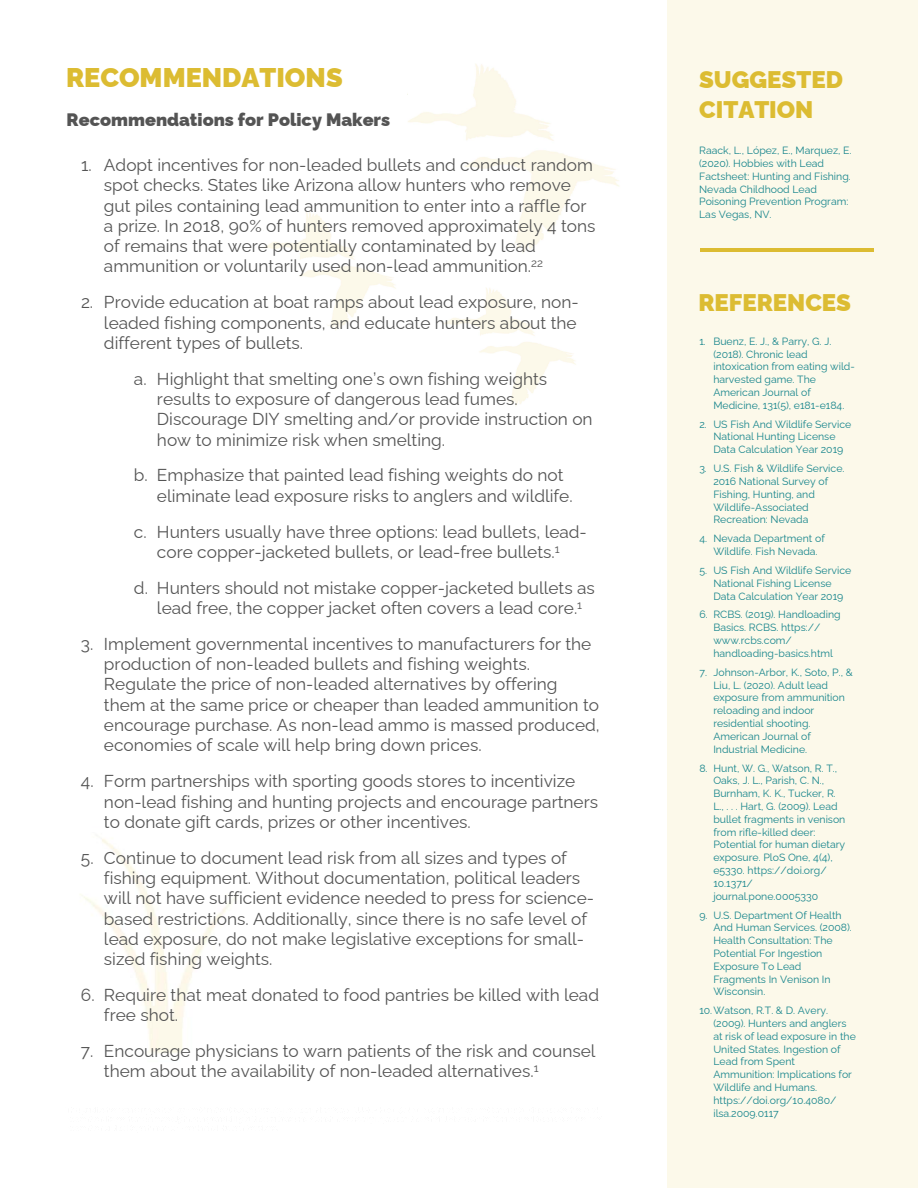
<style>
.page{position:relative;width:918px;height:1188px;background:#fff}
.page>*{position:absolute;margin:0;border:0;box-sizing:border-box;transform-origin:0 0}
.t1{font:900 27px "Raleway";color:#dcbc32}
.t2{font:900 24px/30px "Raleway";color:#dcbc32}
.t3{font:900 18px "Raleway";color:#545454}
.t4{font:17.25px/20.2px "Raleway";color:#545454}
.t5{font:10.5px/12.8px "Raleway";color:#17858c}
</style>
<div class="page">
<img style="left:444px;top:288px;width:132px;height:118px">
<img style="left:264px;top:212px;width:132px;height:118px">
<img style="left:80px;top:839px;width:157px;height:214px">
<img style="left:407px;top:64px;width:212px;height:189px">
<div style="left:667px;top:0;width:251px;height:1188px;background:#fcf9ea"></div>
<img style="left:701px;top:249px;width:172px;height:2px">
<h1 class="t1" style="left:66px;top:56px;width:278px">RECOMMENDATIONS</h1>
<p class="t3" style="left:67px;top:105px;width:325px">Recommendations for Policy Makers</p>
<p class="t4" style="left:81px;top:153px;width:12px">1.</p>
<p class="t4" style="left:104px;top:153px;width:493px">Adopt incentives for non-leaded bullets and conduct random spot checks. States like Arizona allow hunters who remove gut piles containing lead ammunition to enter into a raffle for a prize. In 2018, 90% of hunters removed approximately 4 tons of remains that were potentially contaminated by lead ammunition or voluntarily used non-lead ammunition.<sup>22</sup></p>
<p class="t4" style="left:81px;top:290px;width:14px">2.</p>
<p class="t4" style="left:104px;top:290px;width:476px">Provide education at boat ramps about lead exposure, non&shy;leaded fishing components, and educate hunters about the different types of bullets.</p>
<p class="t4" style="left:134px;top:367px;width:14px">a.</p>
<p class="t4" style="left:157px;top:367px;width:437px">Highlight that smelting one’s own fishing weights results to exposure of dangerous lead fumes.<br>Discourage DIY smelting and/or provide instruction on how to minimize risk when smelting.</p>
<p class="t4" style="left:134px;top:463px;width:15px">b.</p>
<p class="t4" style="left:157px;top:463px;width:417px">Emphasize that painted lead fishing weights do not eliminate lead exposure risks to anglers and wildlife.</p>
<p class="t4" style="left:134px;top:519px;width:14px">c.</p>
<p class="t4" style="left:157px;top:519px;width:431px">Hunters usually have three options: lead bullets, lead&shy;core copper-jacketed bullets, or lead-free bullets.<sup>1</sup></p>
<p class="t4" style="left:134px;top:576px;width:15px">d.</p>
<p class="t4" style="left:157px;top:576px;width:439px">Hunters should not mistake copper-jacketed bullets as lead free, the copper jacket often covers a lead core.<sup>1</sup></p>
<p class="t4" style="left:81px;top:632px;width:14px">3.</p>
<p class="t4" style="left:104px;top:632px;width:497px">Implement governmental incentives to manufacturers for the production of non-leaded bullets and fishing weights.<br>Regulate the price of non-leaded alternatives by offering them at the same price or cheaper than leaded ammunition to encourage purchase. As non-lead ammo is massed produced, economies of scale will help bring down prices.</p>
<p class="t4" style="left:81px;top:769px;width:14px">4.</p>
<p class="t4" style="left:104px;top:769px;width:496px">Form partnerships with sporting goods stores to incentivize non-lead fishing and hunting projects and encourage partners to donate gift cards, prizes or other incentives.</p>
<p class="t4" style="left:81px;top:845px;width:14px">5.</p>
<p class="t4" style="left:81px;top:983px;width:15px">6.</p>
<p class="t4" style="left:81px;top:1039px;width:14px">7.</p>
<p class="t4" style="left:104px;top:845px;width:492px">Continue to document lead risk from all sizes and types of fishing equipment. Without documentation, political leaders will not have sufficient evidence needed to press for science&shy;based restrictions. Additionally, since there is no safe level of lead exposure, do not make legislative exceptions for small&shy;sized fishing weights.</p>
<p class="t4" style="left:104px;top:983px;width:497px">Require that meat donated to food pantries be killed with lead free shot.</p>
<p class="t4" style="left:104px;top:1039px;width:493px">Encourage physicians to warn patients of the risk and counsel them about the availability of non-leaded alternatives.<sup>1</sup></p>
<h2 class="t2" style="left:699px;top:62px;width:145px">SUGGESTED<br>CITATION</h2>
<p class="t5" style="left:699px;top:143px;width:154px">Raack, L., López, E., Marquez, E. (2020). Hobbies with Lead<br>Factsheet: Hunting and Fishing.<br>Nevada Childhood Lead<br>Poisoning Prevention Program:<br>Las Vegas, NV.</p>
<h2 class="t2" style="left:698px;top:285px;width:154px">REFERENCES</h2>
<p class="t5" style="left:713px;top:333px;width:143px;text-indent:-14px">1. Buenz, E. J., &amp; Parry, G. J. (2018). Chronic lead intoxication from eating wild&shy;harvested game. The<br>American Journal of<br>Medicine, 131(5), e181-e184.</p>
<p class="t5" style="left:699px;top:416px;width:153px;text-align:center">2. US Fish And Wildlife Service<br>National Hunting License<br>Data Calculation Year 2019</p>
<p class="t5" style="left:713px;top:461px;width:133px;text-indent:-14px">3. U.S. Fish &amp; Wildlife Service.<br>2016 National Survey of<br>Fishing, Hunting, and<br>Wildlife-Associated<br>Recreation: Nevada</p>
<p class="t5" style="left:713px;top:531px;width:113px;text-indent:-14px">4. Nevada Department of<br>Wildlife. Fish Nevada.</p>
<p class="t5" style="left:699px;top:563px;width:153px;text-align:center">5. US Fish And Wildlife Service<br>National Fishing License<br>Data Calculation Year 2019</p>
<p class="t5" style="left:713px;top:607px;width:129px;text-indent:-14px">6. RCBS. (2019). Handloading<br>Basics. RCBS. https:// www.rcbs.com/ handloading-basics.html</p>
<p class="t5" style="left:713px;top:665px;width:141px;text-indent:-14px">7. Johnson‐Arbor, K., Soto, P., &amp;<br>Liu, L. (2020). Adult lead exposure from ammunition reloading and indoor residential shooting.<br>American Journal of<br>Industrial Medicine.</p>
<p class="t5" style="left:713px;top:760px;width:134px;text-indent:-14px">8. Hunt, W. G., Watson, R. T.,<br>Oaks, J. L., Parish, C. N.,<br>Burnham, K. K., Tucker, R.<br>L., . . . Hart, G. (2009). Lead bullet fragments in venison from rifle-killed deer:<br>Potential for human dietary exposure. PloS One, 4(4), e5330. https://doi.org/<br>10.1371/ journal.pone.0005330</p>
<p class="t5" style="left:713px;top:907px;width:140px;text-indent:-14px">9. U.S. Department Of Health<br>And Human Services. (2008).<br>Health Consultation: The<br>Potential For Ingestion<br>Exposure To Lead<br>Fragments In Venison In<br>Wisconsin.</p>
<p class="t5" style="left:713px;top:1003px;width:144px;text-indent:-14px">10.Watson, R.T. &amp; D. Avery. (2009). Hunters and anglers at risk of lead exposure in the<br>United States. Ingestion of<br>Lead from Spent<br>Ammunition: Implications for<br>Wildlife and Humans. https://doi.org/10.4080/ ilsa.2009.0117</p>
</div>
